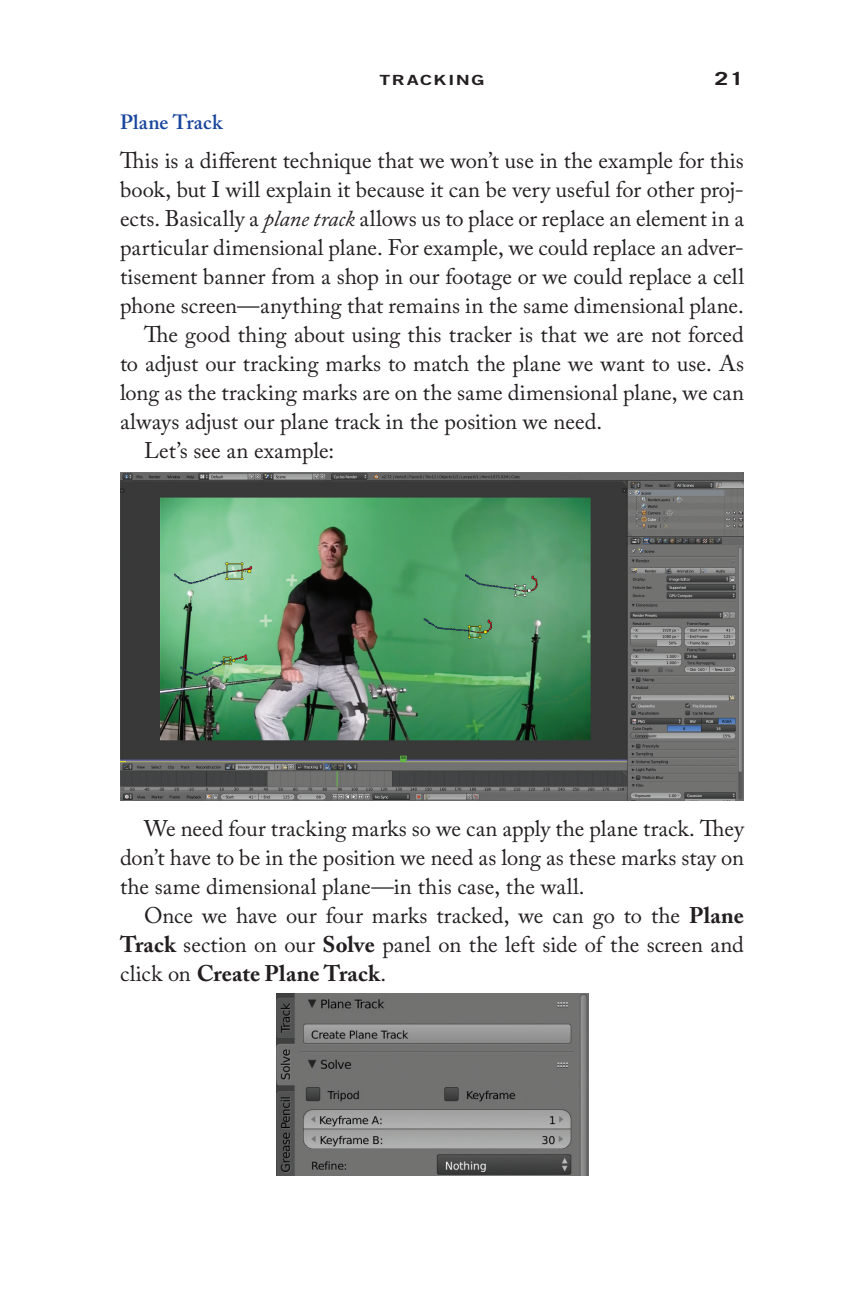
<style>
.page{position:relative;width:864px;height:1296px;background:#fff}
.page>*{position:absolute;margin:0;border:0;box-sizing:border-box;transform-origin:0 0}
.T{font:22.4px/29px "Adobe Caslon Pro";color:#231f20;text-align:justify}
.T1{font:22.4px/29px "Adobe Caslon Pro";color:#231f20;text-align:justify}
._1{font:600 20.4px "Adobe Caslon Pro";letter-spacing:.015em;color:#18469d}
.t1{font:700 18px "Trade Gothic LT Std";color:#231f20;scale:1.4 1}
.t2{font:14px "Trade Gothic LT Std Bd 2";letter-spacing:.075em;color:#231f20;scale:1.4 1}
.s1{font-style:italic}
.s2{font-weight:700}
</style>
<div class="page">
<img style="left:120px;top:473px;width:624px;height:328px">
<img style="left:276px;top:993px;width:312px;height:183px">
<p class="t2" style="left:379px;top:71px;width:77px">TRACKING</p>
<p class="t1" style="left:715px;top:68px;width:22px">21</p>
<p class="_1" style="left:120px;top:110px;width:104px">Plane Track</p>
<p class="T1" style="left:120px;top:146px;width:626px">This is a different technique that we won’t use in the example for this book, but I will explain it because it can be very useful for other proj&shy;ects. Basically a <span class="s1">plane track</span> allows us to place or replace an element in a particular dimensional plane. For example, we could replace an adver&shy;tisement banner from a shop in our footage or we could replace a cell phone screen—anything that remains in the same dimensional plane.</p>
<p class="T" style="left:120px;top:320px;width:626px;text-indent:24px">The good thing about using this tracker is that we are not forced to adjust our tracking marks to match the plane we want to use. As long as the tracking marks are on the same dimensional plane, we can always adjust our plane track in the position we need.</p>
<p class="T" style="left:144px;top:436px;width:192px">Let’s see an example:</p>
<p class="T" style="left:120px;top:814px;width:626px;text-indent:24px">We need four tracking marks so we can apply the plane track. They don’t have to be in the position we need as long as these marks stay on the same dimensional plane—in this case, the wall.</p>
<p class="T" style="left:120px;top:901px;width:625px;text-indent:24px">Once we have our four marks tracked, we can go to the <span class="s2">Plane Track</span> section on our <span class="s2">Solve</span> panel on the left side of the screen and click on <span class="s2">Create Plane Track</span>.</p>
</div>
